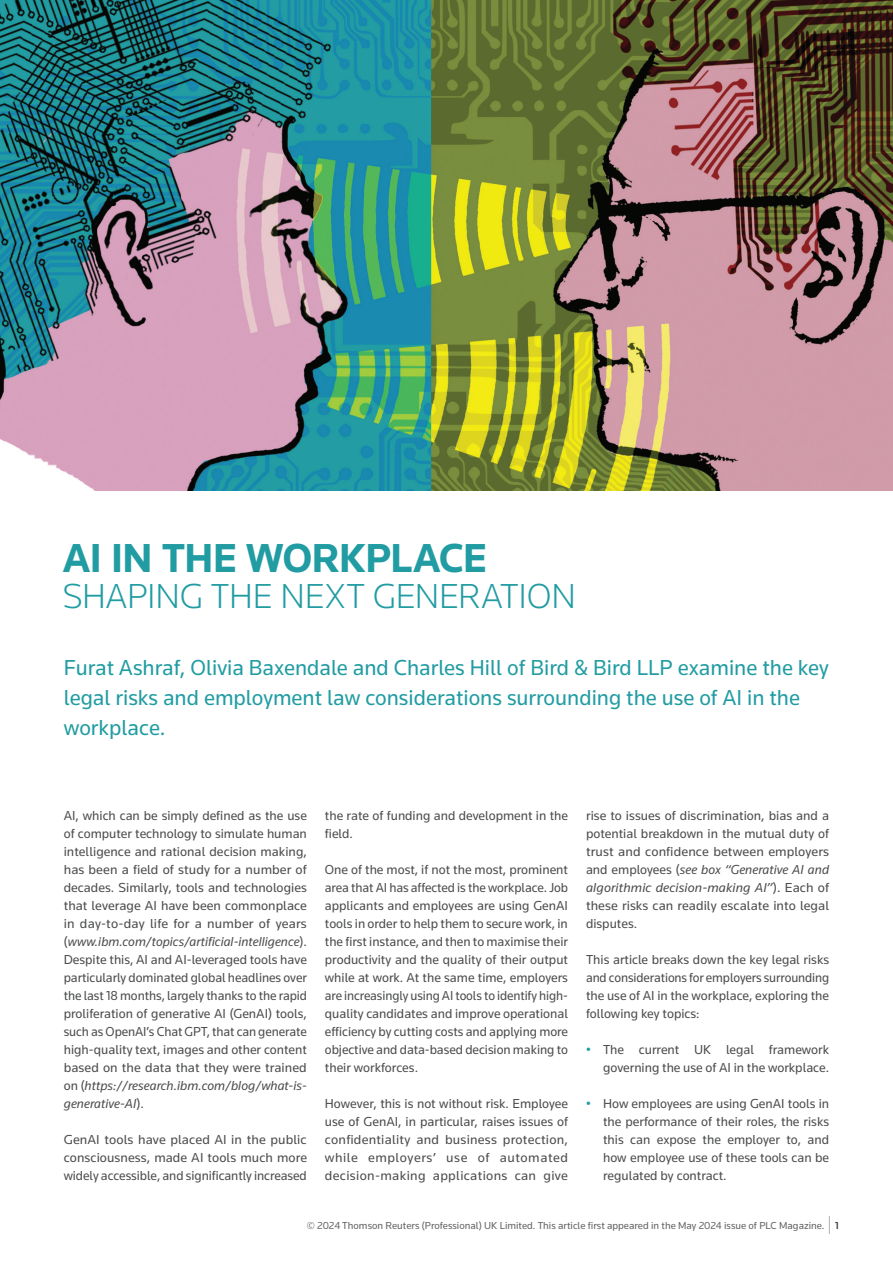
<style>
.page{position:relative;width:893px;height:1263px;background:#fff}
.page>*{position:absolute;margin:0;border:0;box-sizing:border-box;transform-origin:0 0}
.Feature__Main_Heading{font:700 42px "Knowledge";letter-spacing:-.01em;color:#209ca2}
.t1{font:300 36px "Knowledge";letter-spacing:-.01em;color:#209ca2}
.Feature__Intro{font:22.5px/30px "Knowledge";color:#209ca2}
.Feature__Body{font:13.5px/18px "Knowledge";color:#4b4c4d;text-align:justify}
.t2{font:10.5px "Knowledge";color:#636366}
.t3{font:10.5px "Knowledge";color:#4b4c4d}
.s1{font-style:italic}
.s2{color:#209ca2}
</style>
<div class="page">
<svg style="left:829px;top:1216px;width:1px;height:18px"></svg>
<img style="left:0;top:0;width:893px;height:491px">
<p class="Feature__Main_Heading" style="left:63px;top:532px;width:426px">AI IN THE WORKPLACE</p>
<p class="t1" style="left:63px;top:574px;width:515px">SHAPING THE NEXT GENERATION</p>
<p class="Feature__Intro" style="left:64px;top:652px;width:766px">Furat Ashraf, Olivia Baxendale and Charles Hill of Bird &amp; Bird LLP examine the key legal risks and employment law considerations surrounding the use of AI in the workplace.</p>
<p class="Feature__Body" style="left:64px;top:806px;width:245px">AI, which can be simply defined as the use of computer technology to simulate human intelligence and rational decision making, has been a field of study for a number of decades. Similarly, tools and technologies that leverage AI have been commonplace in day-to-day life for a number of years (<span class="s1">www.ibm.com/topics/artificial-intelligence</span>).<br>Despite this, AI and AI-leveraged tools have particularly dominated global headlines over the last 18 months, largely thanks to the rapid proliferation of generative AI (GenAI) tools, such as OpenAI’s Chat GPT, that can generate high-quality text, images and other content based on the data that they were trained on (<span class="s1">https://research.ibm.com/blog/what-is&shy;generative-AI</span>).</p>
<p class="Feature__Body" style="left:64px;top:1130px;width:245px">GenAI tools have placed AI in the public consciousness, made AI tools much more widely accessible, and significantly increased</p>
<p class="Feature__Body" style="left:586px;top:806px;width:245px">rise to issues of discrimination, bias and a potential breakdown in the mutual duty of trust and confidence between employers and employees (<span class="s1">see box “Generative AI and algorithmic decision-making AI”</span>). Each of these risks can readily escalate into legal disputes.</p>
<p class="Feature__Body" style="left:586px;top:950px;width:245px">This article breaks down the key legal risks and considerations for employers surrounding the use of AI in the workplace, exploring the following key topics:</p>
<p class="Feature__Body" style="left:586px;top:1040px;width:245px;text-align:right"><span class="s2">•</span> The current UK legal framework governing the use of AI in the workplace.</p>
<p class="Feature__Body" style="left:603px;top:1094px;width:228px;text-indent:-17px"><span class="s2">•</span> How employees are using GenAI tools in the performance of their roles, the risks this can expose the employer to, and how employee use of these tools can be regulated by contract.</p>
<p class="t2" style="left:307px;top:1219px;width:519px">© 2024 Thomson Reuters (Professional) UK Limited. This article first appeared in the May 2024 issue of PLC Magazine.</p>
<p class="t3" style="left:835px;top:1219px;width:5px">1</p>
<p class="Feature__Body" style="left:325px;top:806px;width:245px">the rate of funding and development in the field.</p>
<p class="Feature__Body" style="left:325px;top:860px;width:245px">One of the most, if not the most, prominent area that AI has affected is the workplace. Job applicants and employees are using GenAI tools in order to help them to secure work, in the first instance, and then to maximise their productivity and the quality of their output while at work. At the same time, employers are increasingly using AI tools to identify high&shy;quality candidates and improve operational efficiency by cutting costs and applying more objective and data-based decision making to their workforces.</p>
<p class="Feature__Body" style="left:325px;top:1094px;width:245px">However, this is not without risk. Employee use of GenAI, in particular, raises issues of confidentiality and business protection, while employers’ use of automated decision-making applications can give</p>
</div>
